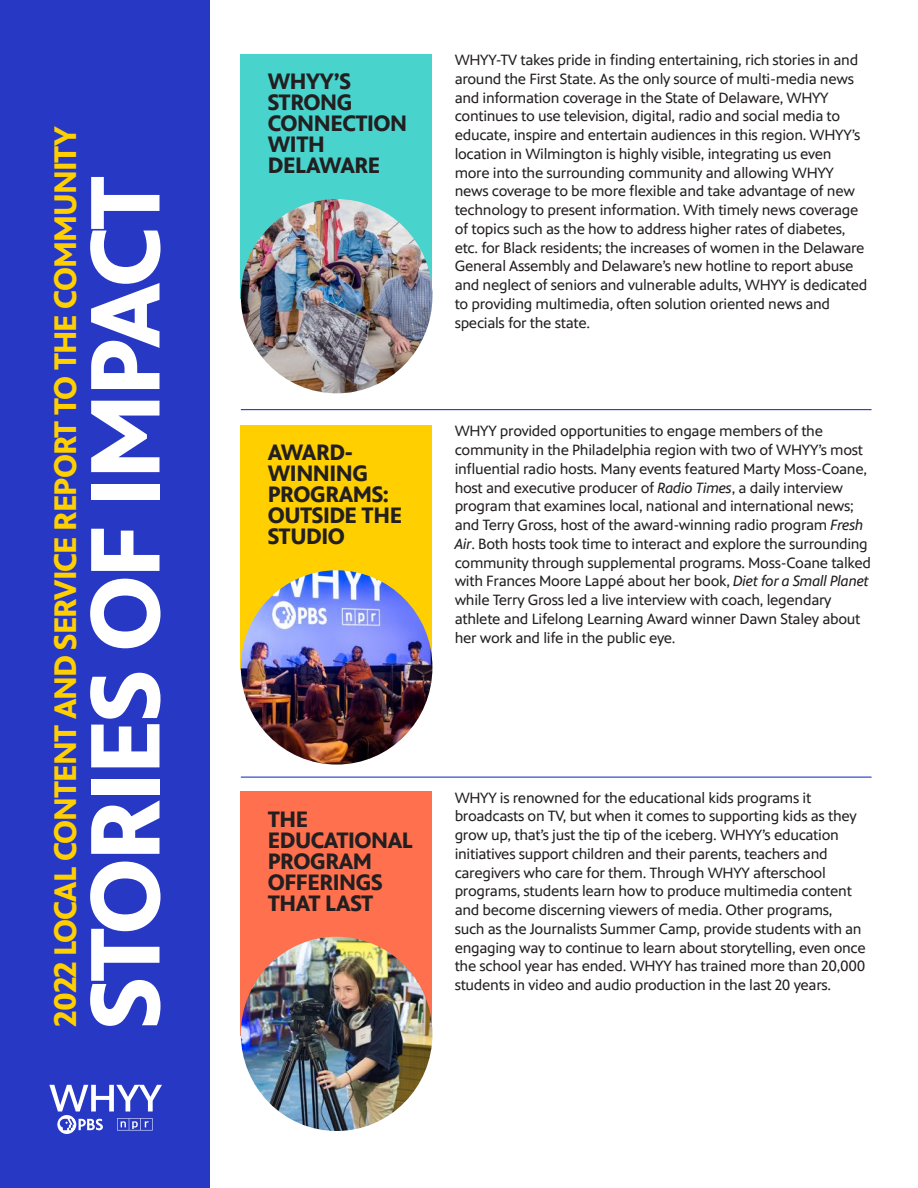
<style>
.page{position:relative;width:918px;height:1188px;background:#fff}
.page>*{position:absolute;margin:0;border:0;box-sizing:border-box;transform-origin:0 0}
.t1{font:700 100.5px "PBS Sans";letter-spacing:-.03em;color:#fff}
.t2{font:700 31.5px "PBS Sans";letter-spacing:-.03em;color:#ffcf00}
.t3{font:700 22.5px/21px "PBS Sans";letter-spacing:-.02em;color:#231f20}
.t4{font:15px/18.8px "PBS Sans";letter-spacing:-.02em;color:#231f20}
.s1{font-style:italic}
</style>
<div class="page">
<div style="left:0;top:0;width:210px;height:1188px;background:#2638c4"></div>
<div style="left:241px;top:54px;width:191px;height:244px;background:#48d3cd"></div>
<img style="left:241px;top:199px;width:191px;height:194px">
<div style="left:241px;top:425px;width:191px;height:244px;background:#ffcf00"></div>
<img style="left:241px;top:570px;width:191px;height:195px">
<div style="left:241px;top:792px;width:191px;height:244px;background:#fe704e"></div>
<img style="left:241px;top:937px;width:191px;height:194px">
<hr style="left:241px;top:409px;width:631px;height:1px;background:#2638c4">
<hr style="left:241px;top:777px;width:631px;height:1px;background:#2638c4">
<svg style="left:49px;top:1085px;width:113px;height:26px"></svg>
<svg style="left:57px;top:1115px;width:19px;height:19px"></svg>
<svg style="left:60px;top:1119px;width:43px;height:11px"></svg>
<svg style="left:117px;top:1118px;width:36px;height:12px"></svg>
<h2 class="t2" style="left:45px;top:1027px;width:902px;rotate:-90deg">2022 LOCAL CONTENT AND SERVICE REPORT TO THE COMMUNITY</h2>
<h1 class="t1" style="left:61px;top:1029px;width:855px;rotate:-90deg">STORIES OF IMPACT</h1>
<h3 class="t3" style="left:268px;top:70px;width:141px">WHYY’S<br>STRONG<br>CONNECTION<br>WITH<br>DELAWARE</h3>
<h3 class="t3" style="left:268px;top:441px;width:136px">AWARD-<br>WINNING<br>PROGRAMS:<br>OUTSIDE THE<br>STUDIO</h3>
<p class="t4" style="left:455px;top:50px;width:414px">WHYY-TV takes pride in finding entertaining, rich stories in and around the First State. As the only source of multi-media news and information coverage in the State of Delaware, WHYY continues to use television, digital, radio and social media to educate, inspire and entertain audiences in this region. WHYY’s location in Wilmington is highly visible, integrating us even more into the surrounding community and allowing WHYY news coverage to be more flexible and take advantage of new technology to present information. With timely news coverage of topics such as the how to address higher rates of diabetes, etc. for Black residents; the increases of women in the Delaware General Assembly and Delaware’s new hotline to report abuse and neglect of seniors and vulnerable adults, WHYY is dedicated to providing multimedia, often solution oriented news and specials for the state.</p>
<p class="t4" style="left:455px;top:421px;width:418px">WHYY provided opportunities to engage members of the community in the Philadelphia region with two of WHYY’s most influential radio hosts. Many events featured Marty Moss-Coane, host and executive producer of <span class="s1">Radio Times</span>, a daily interview program that examines local, national and international news; and Terry Gross, host of the award-winning radio program <span class="s1">Fresh Air</span>. Both hosts took time to interact and explore the surrounding community through supplemental programs. Moss-Coane talked with Frances Moore Lappé about her book, <span class="s1">Diet for a Small Planet </span>while Terry Gross led a live interview with coach, legendary athlete and Lifelong Learning Award winner Dawn Staley about her work and life in the public eye.</p>
<h3 class="t3" style="left:268px;top:808px;width:147px">THE<br>EDUCATIONAL<br>PROGRAM<br>OFFERINGS<br>THAT LAST</h3>
<p class="t4" style="left:455px;top:788px;width:413px">WHYY is renowned for the educational kids programs it broadcasts on TV, but when it comes to supporting kids as they grow up, that’s just the tip of the iceberg. WHYY’s education initiatives support children and their parents, teachers and caregivers who care for them. Through WHYY afterschool programs, students learn how to produce multimedia content and become discerning viewers of media. Other programs, such as the Journalists Summer Camp, provide students with an engaging way to continue to learn about storytelling, even once the school year has ended. WHYY has trained more than 20,000 students in video and audio production in the last 20 years.</p>
</div>
